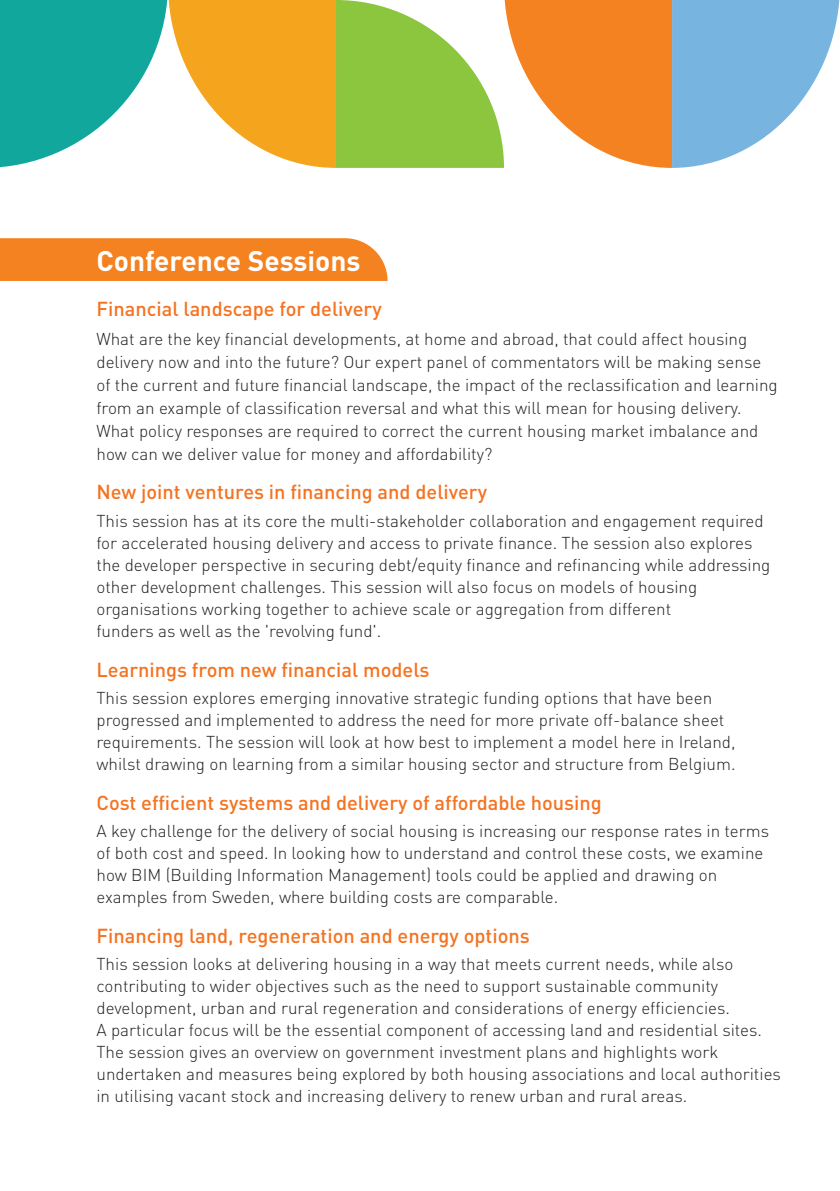
<style>
.page{position:relative;width:840px;height:1191px;background:#fff}
.page>*{position:absolute;margin:0;border:0;box-sizing:border-box;transform-origin:0 0}
.t1{font:700 28px "DIN";color:#fff}
.t2{font:500 20px "DIN";color:#f47321}
.t3{font:17px/22px "DIN Light Alternate";color:#231f20}
</style>
<div class="page">
<div style="left:0;top:238px;width:387px;height:43px;background:#f58220"></div>
<svg style="left:0;top:0;width:839px;height:168px"></svg>
<h1 class="t1" style="left:96px;top:243px;width:265px">Conference Sessions</h1>
<p class="t2" style="left:96px;top:296px;width:286px">Financial landscape for delivery</p>
<p class="t3" style="left:96px;top:327px;width:682px;line-height:23px">What are the key financial developments, at home and abroad, that could affect housing delivery now and into the future? Our expert panel of commentators will be making sense of the current and future financial landscape, the impact of the reclassification and learning from an example of classification reversal and what this will mean for housing delivery.<br>What policy responses are required to correct the current housing market imbalance and how can we deliver value for money and affordability?</p>
<p class="t2" style="left:96px;top:479px;width:392px">New joint ventures in financing and delivery</p>
<p class="t3" style="left:96px;top:510px;width:675px">This session has at its core the multi-stakeholder collaboration and engagement required for accelerated housing delivery and access to private finance. The session also explores the developer perspective in securing debt/equity finance and refinancing while addressing other development challenges. This session will also focus on models of housing organisations working together to achieve scale or aggregation from different<br>funders as well as the 'revolving fund'.</p>
<p class="t2" style="left:96px;top:656px;width:334px">Learnings from new financial models</p>
<p class="t3" style="left:96px;top:687px;width:640px">This session explores emerging innovative strategic funding options that have been progressed and implemented to address the need for more private off-balance sheet requirements. The session will look at how best to implement a model here in Ireland, whilst drawing on learning from a similar housing sector and structure from Belgium.</p>
<p class="t2" style="left:96px;top:789px;width:506px">Cost efficient systems and delivery of affordable housing</p>
<p class="t3" style="left:96px;top:820px;width:673px">A key challenge for the delivery of social housing is increasing our response rates in terms of both cost and speed. In looking how to understand and control these costs, we examine how BIM (Building Information Management) tools could be applied and drawing on examples from Sweden, where building costs are comparable.</p>
<p class="t2" style="left:96px;top:922px;width:434px">Financing land, regeneration and energy options</p>
<p class="t3" style="left:96px;top:953px;width:685px">This session looks at delivering housing in a way that meets current needs, while also contributing to wider objectives such as the need to support sustainable community development, urban and rural regeneration and considerations of energy efficiencies.<br>A particular focus will be the essential component of accessing land and residential sites.<br>The session gives an overview on government investment plans and highlights work undertaken and measures being explored by both housing associations and local authorities in utilising vacant stock and increasing delivery to renew urban and rural areas.</p>
</div>
